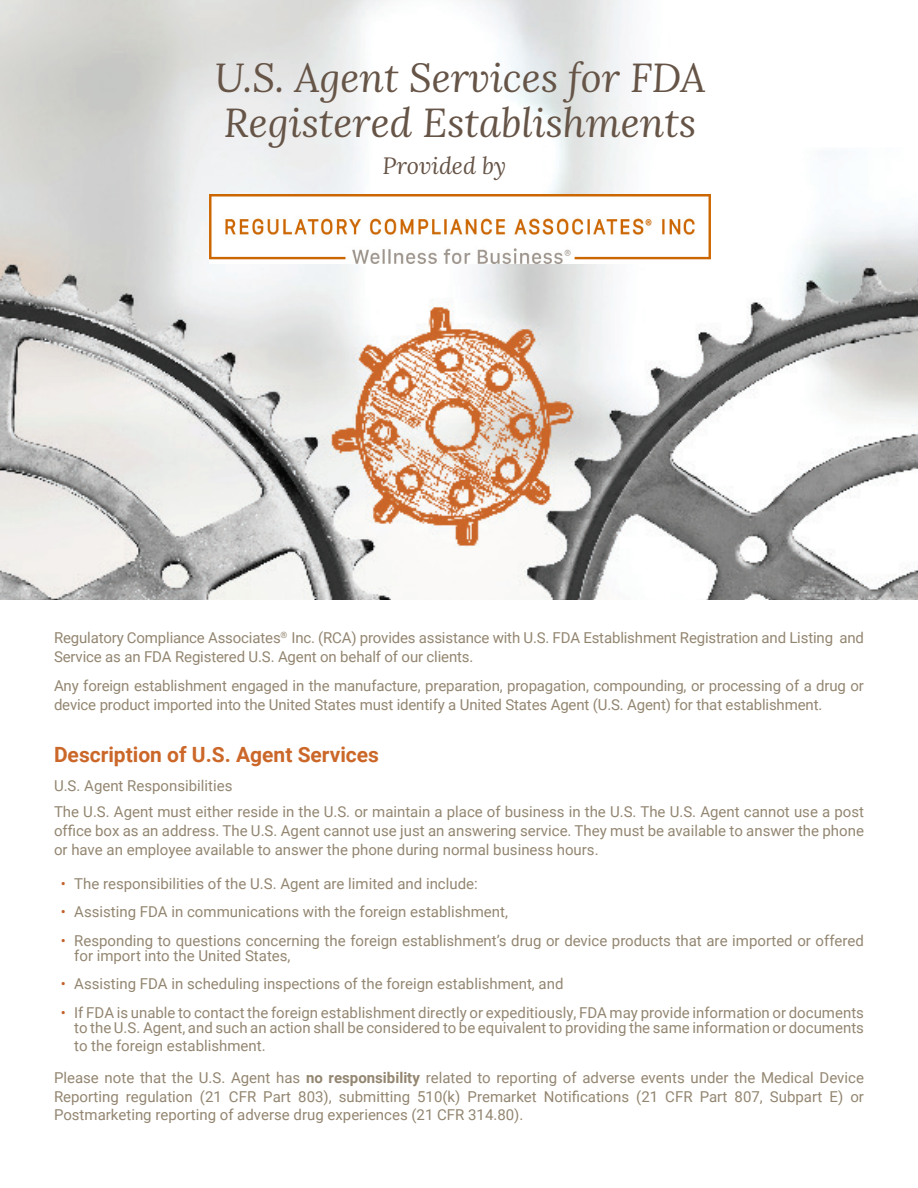
<style>
.page{position:relative;width:918px;height:1188px;background:#fff}
.page>*{position:absolute;margin:0;border:0;box-sizing:border-box;transform-origin:0 0}
.t1{font:italic 40.05px/45.9px "Lora";color:#665447}
.t2{font:italic 23.4px "Lora";color:#665447}
.Body_copy{font:700 21px "Roboto";color:#cb6729}
.Body_copy-2{font:15px/18.8px "Roboto";color:#938671}
.Bold_Copy{font:15px "Roboto";color:#938671}
.s1{color:#c4622d}
.s2{font-weight:700}
</style>
<div class="page">
<img style="left:0;top:0;width:918px;height:599px">
<img style="left:209px;top:195px;width:502px;height:69px">
<p class="t1" style="left:215px;top:54px;width:493px">U.S. Agent Services for FDA<br>Registered Establishments</p>
<p class="t2" style="left:383px;top:150px;width:125px">Provided by</p>
<p class="Body_copy-2" style="left:54px;top:628px;width:812px">Regulatory Compliance Associates<sup>®</sup> Inc. (RCA) provides assistance with U.S. FDA Establishment Registration and Listing and<br>Service as an FDA Registered U.S. Agent on behalf of our clients.</p>
<p class="Body_copy-2" style="left:54px;top:676px;width:812px">Any foreign establishment engaged in the manufacture, preparation, propagation, compounding, or processing of a drug or device product imported into the United States must identify a United States Agent (U.S. Agent) for that establishment.</p>
<p class="Body_copy" style="left:54px;top:740px;width:327px">Description of U.S. Agent Services</p>
<p class="Bold_Copy" style="left:54px;top:775px;width:180px">U.S. Agent Responsibilities</p>
<p class="Body_copy-2" style="left:54px;top:802px;width:812px;text-align:justify">The U.S. Agent must either reside in the U.S. or maintain a place of business in the U.S. The U.S. Agent cannot use a post office box as an address. The U.S. Agent cannot use just an answering service. They must be available to answer the phone or have an employee available to answer the phone during normal business hours.</p>
<p class="Body_copy-2" style="left:61px;top:873px;width:419px"><span class="s1">•</span> The responsibilities of the U.S. Agent are limited and include:</p>
<p class="Body_copy-2" style="left:61px;top:902px;width:449px"><span class="s1">•</span> Assisting FDA in communications with the foreign establishment,</p>
<p class="Body_copy-2" style="left:74px;top:932px;width:791px;line-height:15px;text-indent:-14px"><span class="s1">•</span> Responding to questions concerning the foreign establishment’s drug or device products that are imported or offered for import into the United States,</p>
<p class="Body_copy-2" style="left:61px;top:974px;width:504px"><span class="s1">•</span> Assisting FDA in scheduling inspections of the foreign establishment, and</p>
<p class="Body_copy-2" style="left:61px;top:1004px;width:805px;line-height:15px;text-align:right"><span class="s1">•</span> If FDA is unable to contact the foreign establishment directly or expeditiously, FDA may provide information or documents to the U.S. Agent, and such an action shall be considered to be equivalent to providing the same information or documents</p>
<p class="Body_copy-2" style="left:74px;top:1035px;width:193px">to the foreign establishment.</p>
<p class="Body_copy-2" style="left:54px;top:1068px;width:811px;text-align:justify">Please note that the U.S. Agent has <span class="s2">no responsibility</span> related to reporting of adverse events under the Medical Device Reporting regulation (21 CFR Part 803), submitting 510(k) Premarket Notifications (21 CFR Part 807, Subpart E) or Postmarketing reporting of adverse drug experiences (21 CFR 314.80).</p>
</div>
